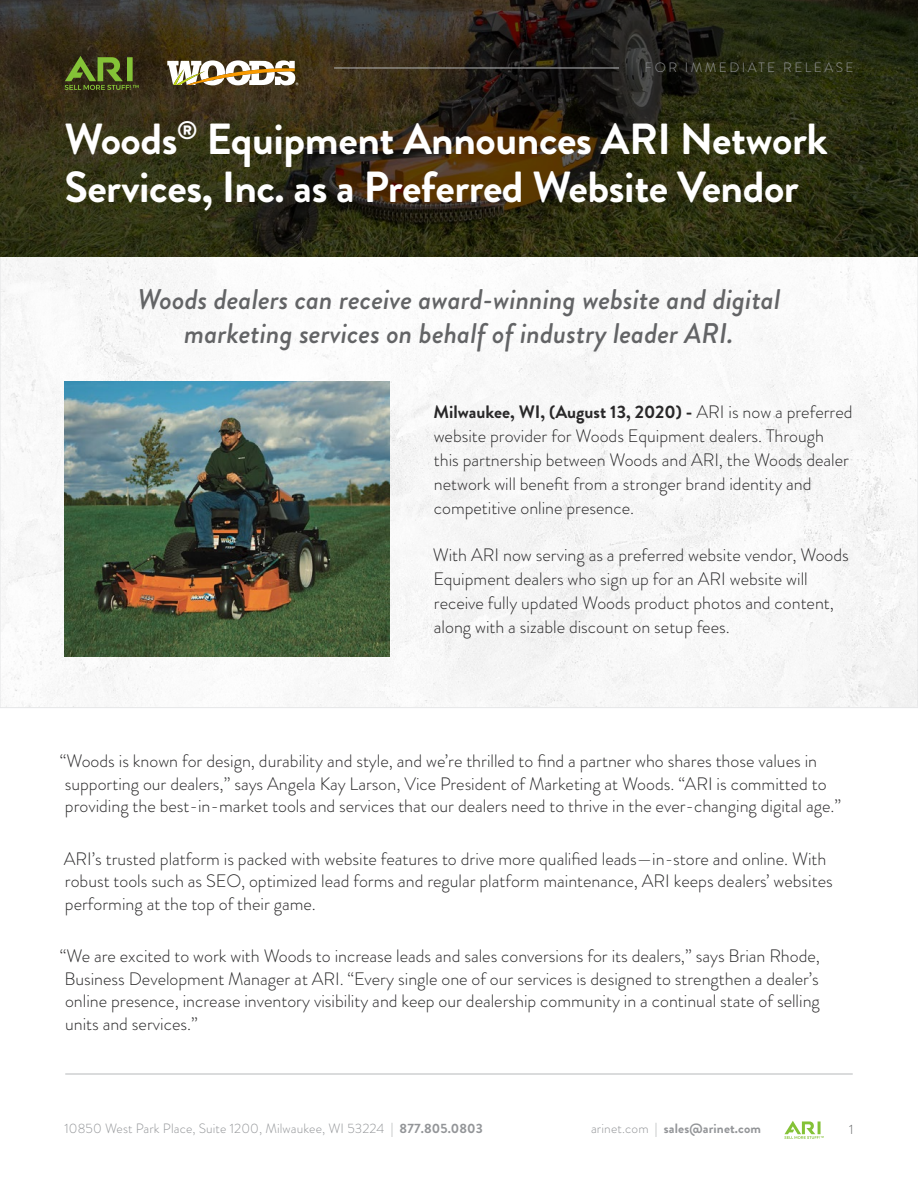
<style>
.page{position:relative;width:918px;height:1188px;background:#fff}
.page>*{position:absolute;margin:0;border:0;box-sizing:border-box;transform-origin:0 0}
.t1{font:700 43.5px/48px "Brandon Grotesque";letter-spacing:-.01em;color:#fff}
.t2{font:italic 500 28.5px/34px "Brandon Grotesque";color:#636466;text-align:center}
.Body{font:300 18px/24px "Brandon Grotesque";color:#292829}
.Body-2{font:300 13.5px "Brandon Grotesque";letter-spacing:.01em;color:#939598}
.t3{font:700 13.5px "Brandon Grotesque";letter-spacing:.01em;color:#939598}
.Body-3{font:300 13.5px "Brandon Grotesque";letter-spacing:.18em;color:#939598}
.t4{font:300 13.5px "Brandon Grotesque";color:#636466}
.s1{font-weight:700}
.s2{font-weight:300}
</style>
<div class="page">
<hr style="left:65px;top:1074px;width:788px;height:1px;background:#b6b8ba">
<svg style="left:784px;top:1121px;width:40px;height:18px"></svg>
<img style="left:2px;top:256px;width:914px;height:450px">
<img style="left:0;top:0;width:918px;height:256px">
<hr style="left:334px;top:68px;width:285px;height:1px;background:#b6b8ba">
<img style="left:64px;top:381px;width:326px;height:276px">
<svg style="left:64px;top:56px;width:75px;height:34px;background:#4e5e21"></svg>
<svg style="left:167px;top:60px;width:132px;height:25px"></svg>
<p class="Body-3" style="left:645px;top:59px;width:210px">FOR IMMEDIATE RELEASE</p>
<h1 class="t1" style="left:64px;top:115px;width:765px">Woods<sup>®</sup> Equipment Announces ARI Network<br>Services, Inc. as a Preferred Website Vendor</h1>
<h2 class="t2" style="left:138px;top:282px;width:644px">Woods dealers can receive award-winning website and digital marketing services on behalf of industry leader ARI.</h2>
<p class="Body" style="left:433px;top:400px;width:421px"><span class="s1">Milwaukee, WI, (August 13, 2020) -</span> ARI is now a preferred website provider for Woods Equipment dealers. Through this partnership between Woods and ARI, the Woods dealer network will benefit from a stronger brand identity and competitive online presence.</p>
<p class="Body" style="left:433px;top:542px;width:417px">With ARI now serving as a preferred website vendor, Woods Equipment dealers who sign up for an ARI website will receive fully updated Woods product photos and content, along with a sizable discount on setup fees.</p>
<p class="Body" style="left:60px;top:750px;width:783px;line-height:22.5px">“Woods is known for design, durability and style, and we’re thrilled to find a partner who shares those values in supporting our dealers,” says Angela Kay Larson, Vice President of Marketing at Woods. “ARI is committed to providing the best-in-market tools and services that our dealers need to thrive in the ever-changing digital age.”</p>
<p class="Body" style="left:64px;top:847px;width:770px;line-height:22.5px">ARI’s trusted platform is packed with website features to drive more qualified leads—in-store and online. With robust tools such as SEO, optimized lead forms and regular platform maintenance, ARI keeps dealers’ websites performing at the top of their game.</p>
<p class="Body" style="left:60px;top:945px;width:762px;line-height:22.5px;text-align:justify">“We are excited to work with Woods to increase leads and sales conversions for its dealers,” says Brian Rhode, Business Development Manager at ARI. “Every single one of our services is designed to strengthen a dealer’s online presence, increase inventory visibility and keep our dealership community in a continual state of selling units and services.”</p>
<p class="Body-2" style="left:64px;top:1119px;width:420px">10850 West Park Place, Suite 1200, Milwaukee, WI 53224 | <span class="s1">877.805.0803</span></p>
<p class="t3" style="left:591px;top:1118px;width:172px"><span class="s2">arinet.com |</span> sales@arinet.com</p>
<p class="t4" style="left:849px;top:1120px;width:6px">1</p>
</div>
